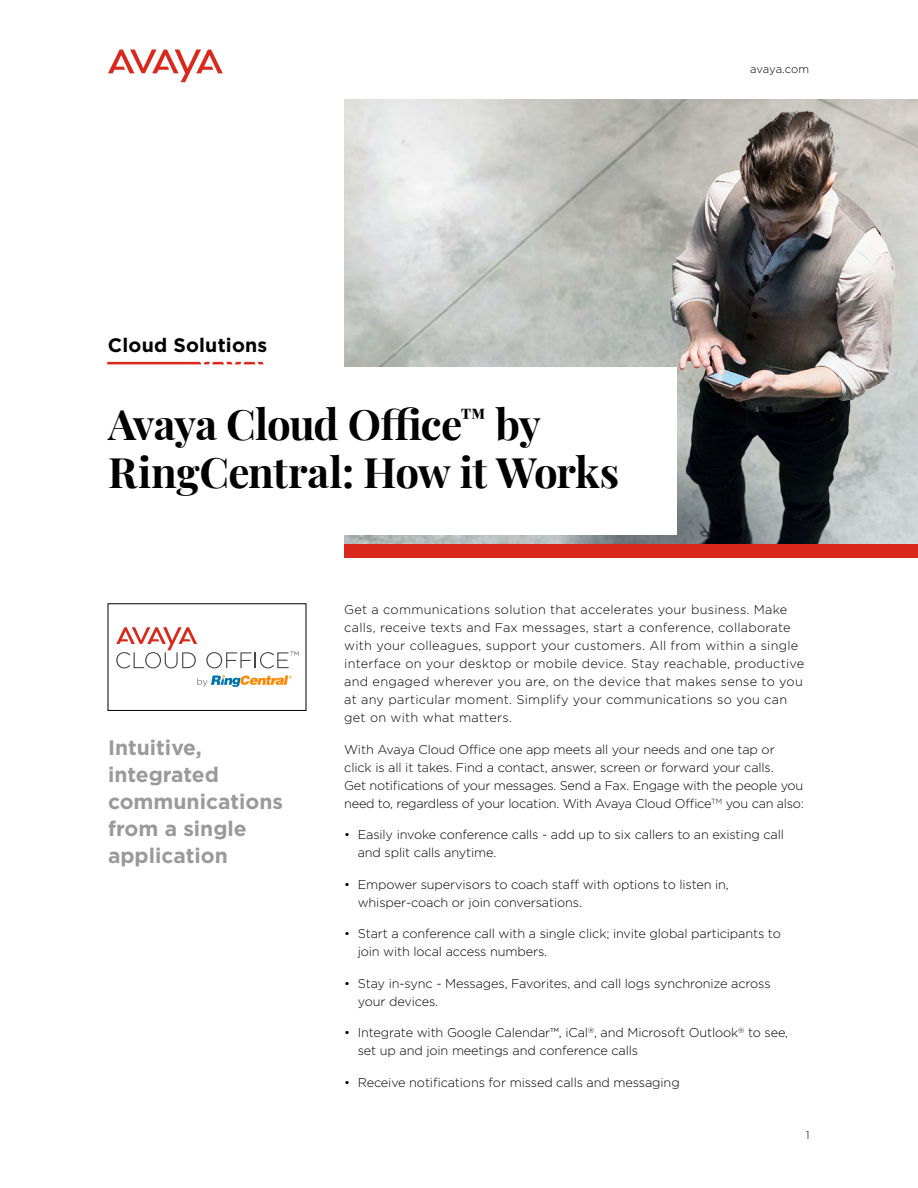
<style>
.page{position:relative;width:918px;height:1188px;background:#fff}
.page>*{position:absolute;margin:0;border:0;box-sizing:border-box;transform-origin:0 0}
.t1{font:700 42px/48px "Playfair Display";letter-spacing:-.02em;color:#000}
.t2{font:700 21px/27px "Gotham";color:#9a9a9b}
.t3{font:700 19.5px "Gotham";letter-spacing:.01em;color:#000}
.t4{font:300 12.75px/18px "Gotham";letter-spacing:-.01em;color:#000}
.t5{font:300 12.75px/18px "Gotham";letter-spacing:.02em;color:#000}
.t6{font:300 11.25px "Gotham";letter-spacing:-.01em;color:#000}
</style>
<div class="page">
<img style="left:344px;top:99px;width:574px;height:445px">
<svg style="left:107px;top:362px;width:157px;height:2px"></svg>
<svg style="left:108px;top:49px;width:115px;height:33px"></svg>
<div style="left:344px;top:545px;width:574px;height:13px;background:#da291c"></div>
<div style="left:0;top:368px;width:676px;height:167px;background:#fff"></div>
<div style="left:108px;top:604px;width:198px;height:107px;border:1px solid #000"></div>
<svg style="left:116px;top:627px;width:81px;height:41px"></svg>
<svg style="left:206px;top:651px;width:92px;height:17px"></svg>
<svg style="left:197px;top:675px;width:95px;height:12px"></svg>
<h3 class="t3" style="left:108px;top:334px;width:161px">Cloud Solutions</h3>
<h1 class="t1" style="left:108px;top:397px;width:513px">Avaya Cloud Office<sup>™</sup> by<br>RingCentral: How it Works</h1>
<p class="t6" style="left:750px;top:63px;width:60px">avaya.com</p>
<h2 class="t2" style="left:108px;top:734px;width:176px">Intuitive, integrated communications from a single application</h2>
<p class="t5" style="left:344px;top:601px;width:462px">Get a communications solution that accelerates your business. Make calls, receive texts and Fax messages, start a conference, collaborate with your colleagues, support your customers. All from within a single interface on your desktop or mobile device. Stay reachable, productive and engaged wherever you are, on the device that makes sense to you at any particular moment. Simplify your communications so you can get on with what matters.</p>
<p class="t4" style="left:344px;top:740px;width:461px">With Avaya Cloud Office one app meets all your needs and one tap or click is all it takes. Find a contact, answer, screen or forward your calls.<br>Get notifications of your messages. Send a Fax. Engage with the people you need to, regardless of your location. With Avaya Cloud Office<sup>TM</sup> you can also:</p>
<p class="t4" style="left:358px;top:826px;width:428px;text-indent:-14px">• Easily invoke conference calls - add up to six callers to an existing call and split calls anytime.</p>
<p class="t4" style="left:358px;top:875px;width:373px;text-indent:-14px">• Empower supervisors to coach staff with options to listen in, whisper-coach or join conversations.</p>
<p class="t4" style="left:358px;top:925px;width:425px;text-indent:-14px">• Start a conference call with a single click; invite global participants to join with local access numbers.</p>
<p class="t4" style="left:358px;top:974px;width:414px;text-indent:-14px">• Stay in-sync - Messages, Favorites, and call logs synchronize across your devices.</p>
<p class="t4" style="left:358px;top:1024px;width:432px;text-indent:-14px">• Integrate with Google Calendar™, iCal<sup>®</sup>, and Microsoft Outlook<sup>®</sup> to see, set up and join meetings and conference calls</p>
<p class="t4" style="left:344px;top:1073px;width:337px">• Receive notifications for missed calls and messaging</p>
<p class="t6" style="left:806px;top:1129px;width:5px">1</p>
</div>
